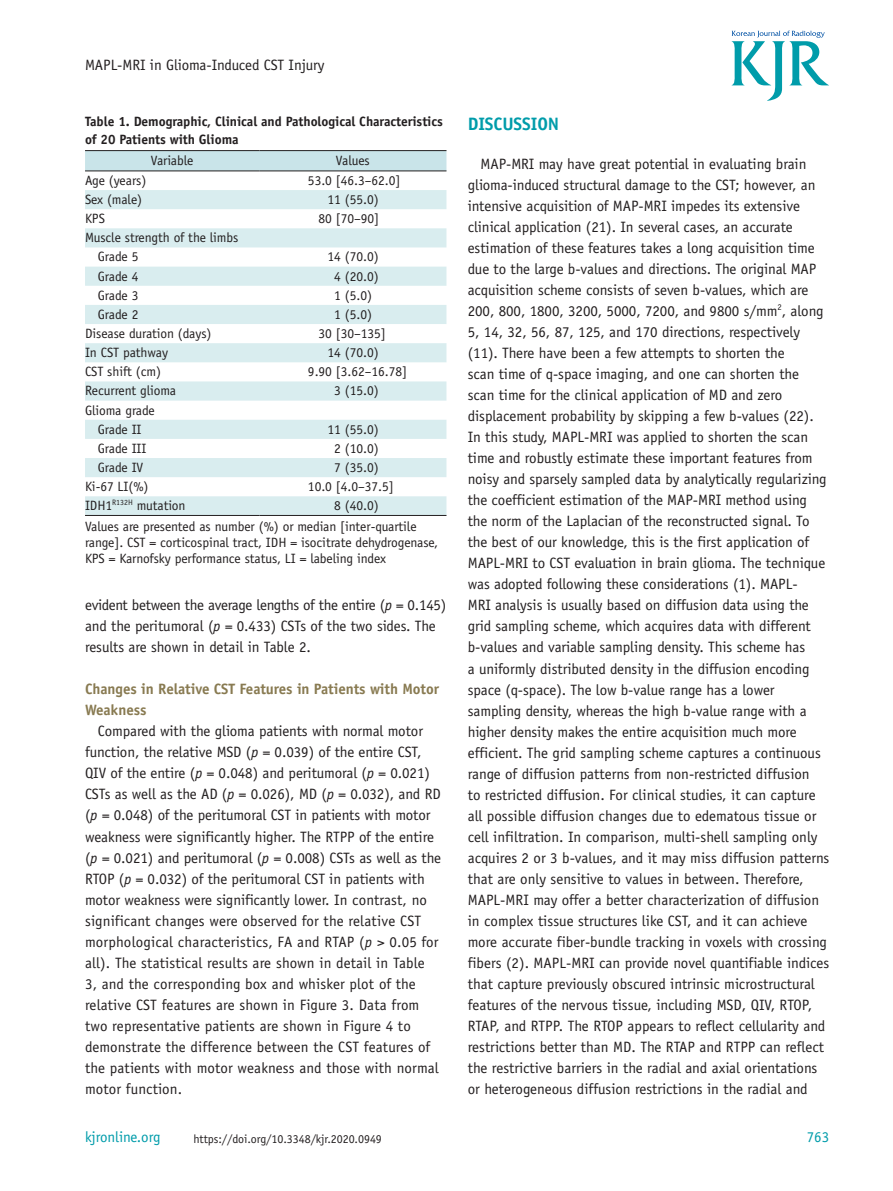
<style>
.page{position:relative;width:893px;height:1191px;background:#fff}
.page>*{position:absolute;margin:0;border:0;box-sizing:border-box;transform-origin:0 0}
.t1{font:700 18px "Officina Sans Std";letter-spacing:-.005em;color:#009caa}
.t2{font:15px/21px "Officina Sans Std";letter-spacing:-.005em;color:#231f20}
.t3{font:700 15px/21px "Officina Sans Std";letter-spacing:-.005em;color:#887a51}
.t4{font:15px "Officina Sans Std";letter-spacing:-.005em;color:#009caa}
.t5{font:13.5px/19.2px "Officina Sans Std";letter-spacing:-.005em;color:#231f20}
.t6{font:700 13.5px/18px "Officina Sans Std";letter-spacing:-.005em;color:#231f20}
.t7{font:12px "Officina Sans Std";letter-spacing:-.005em;color:#231f20}
.s1{font-style:italic}
</style>
<div class="page">
<svg style="left:732px;top:31px;width:97px;height:70px"></svg>
<div style="left:85px;top:151px;width:361px;height:19px;background:#c9e4e9"></div>
<svg style="left:85px;top:190px;width:361px;height:325px;fill:#d9edef"></svg>
<hr style="left:85px;top:515px;width:174px;height:1px;background:#231f20">
<hr style="left:259px;top:515px;width:187px;height:1px;background:#231f20">
<hr style="left:85px;top:150px;width:174px;height:1px;background:#231f20">
<hr style="left:85px;top:170px;width:174px;height:1px;background:#231f20">
<hr style="left:259px;top:150px;width:187px;height:1px;background:#231f20">
<hr style="left:259px;top:170px;width:187px;height:1px;background:#231f20">
<p class="t2" style="left:85px;top:54px;width:241px">MAPL-MRI in Glioma-Induced CST Injury</p>
<p class="t6" style="left:85px;top:112px;width:359px">Table 1. Demographic, Clinical and Pathological Characteristics of 20 Patients with Glioma</p>
<p class="t5" style="left:151px;top:151px;width:44px">Variable</p>
<p class="t5" style="left:336px;top:151px;width:35px">Values</p>
<p class="t5" style="left:85px;top:171px;width:63px">Age (years)</p>
<p class="t5" style="left:308px;top:171px;width:94px">53.0 [46.3–62.0]</p>
<p class="t5" style="left:85px;top:190px;width:59px">Sex (male)</p>
<p class="t5" style="left:328px;top:190px;width:53px">11 (55.0)</p>
<p class="t5" style="left:85px;top:209px;width:21px">KPS</p>
<p class="t5" style="left:319px;top:209px;width:62px">80 [70–90]</p>
<p class="t5" style="left:98px;top:228px;width:142px;text-indent:-13px">Muscle strength of the limbs<br>Grade 5</p>
<p class="t5" style="left:328px;top:247px;width:53px">14 (70.0)</p>
<p class="t5" style="left:98px;top:266px;width:42px">Grade 4</p>
<p class="t5" style="left:334px;top:266px;width:46px">4 (20.0)</p>
<p class="t5" style="left:98px;top:286px;width:42px">Grade 3</p>
<p class="t5" style="left:334px;top:286px;width:39px">1 (5.0)</p>
<p class="t5" style="left:98px;top:305px;width:42px">Grade 2</p>
<p class="t5" style="left:334px;top:305px;width:39px">1 (5.0)</p>
<p class="t5" style="left:85px;top:324px;width:128px">Disease duration (days)</p>
<p class="t5" style="left:319px;top:324px;width:69px">30 [30–135]</p>
<p class="t5" style="left:85px;top:343px;width:85px">In CST pathway</p>
<p class="t5" style="left:328px;top:343px;width:53px">14 (70.0)</p>
<p class="t5" style="left:85px;top:362px;width:78px">CST shift (cm)</p>
<p class="t5" style="left:308px;top:362px;width:101px">9.90 [3.62–16.78]</p>
<p class="t5" style="left:85px;top:381px;width:93px">Recurrent glioma</p>
<p class="t5" style="left:334px;top:381px;width:46px">3 (15.0)</p>
<p class="t5" style="left:85px;top:400px;width:71px;text-align:center">Glioma grade<br>Grade II</p>
<p class="t5" style="left:328px;top:419px;width:53px">11 (55.0)</p>
<p class="t5" style="left:98px;top:439px;width:50px">Grade III</p>
<p class="t5" style="left:334px;top:439px;width:46px">2 (10.0)</p>
<p class="t5" style="left:98px;top:458px;width:47px">Grade IV</p>
<p class="t5" style="left:334px;top:458px;width:46px">7 (35.0)</p>
<p class="t5" style="left:85px;top:477px;width:65px">Ki-67 LI(%)</p>
<p class="t5" style="left:308px;top:477px;width:87px">10.0 [4.0–37.5]</p>
<p class="t5" style="left:85px;top:496px;width:102px">IDH1<sup>R132H</sup> mutation</p>
<p class="t5" style="left:85px;top:495px;width:333px;line-height:20.7px;text-indent:249px">8 (40.0)<br>Values are presented as number (%) or median [inter-quartile</p>
<p class="t5" style="left:85px;top:534px;width:355px;line-height:16.2px">range]. CST = corticospinal tract, IDH = isocitrate dehydrogenase,<br>KPS = Karnofsky performance status, LI = labeling index</p>
<p class="t2" style="left:85px;top:595px;width:363px">evident between the average lengths of the entire (<span class="s1">p</span> = 0.145) and the peritumoral (<span class="s1">p</span> = 0.433) CSTs of the two sides. The results are shown in detail in Table 2.</p>
<p class="t3" style="left:85px;top:678px;width:355px">Changes in Relative CST Features in Patients with Motor<br>Weakness</p>
<p class="t2" style="left:85px;top:721px;width:358px;text-indent:13px">Compared with the glioma patients with normal motor function, the relative MSD (<span class="s1">p</span> = 0.039) of the entire CST, QIV of the entire (<span class="s1">p</span> = 0.048) and peritumoral (<span class="s1">p</span> = 0.021)<br>CSTs as well as the AD (<span class="s1">p</span> = 0.026), MD (<span class="s1">p</span> = 0.032), and RD (<span class="s1">p</span> = 0.048) of the peritumoral CST in patients with motor weakness were significantly higher. The RTPP of the entire (<span class="s1">p</span> = 0.021) and peritumoral (<span class="s1">p</span> = 0.008) CSTs as well as the RTOP (<span class="s1">p</span> = 0.032) of the peritumoral CST in patients with motor weakness were significantly lower. In contrast, no significant changes were observed for the relative CST morphological characteristics, FA and RTAP (<span class="s1">p</span> &gt; 0.05 for all). The statistical results are shown in detail in Table<br>3, and the corresponding box and whisker plot of the relative CST features are shown in Figure 3. Data from two representative patients are shown in Figure 4 to demonstrate the difference between the CST features of the patients with motor weakness and those with normal motor function.</p>
<p class="t4" style="left:85px;top:1128px;width:77px">kjronline.org</p>
<p class="t7" style="left:194px;top:1132px;width:190px">https://doi.org/10.3348/kjr.2020.0949</p>
<p class="t1" style="left:468px;top:112px;width:93px">DISCUSSION</p>
<p class="t2" style="left:468px;top:154px;width:363px;text-indent:13px">MAP-MRI may have great potential in evaluating brain glioma-induced structural damage to the CST; however, an intensive acquisition of MAP-MRI impedes its extensive clinical application (21). In several cases, an accurate estimation of these features takes a long acquisition time due to the large b-values and directions. The original MAP acquisition scheme consists of seven b-values, which are 200, 800, 1800, 3200, 5000, 7200, and 9800 s/mm<sup>2</sup>, along 5, 14, 32, 56, 87, 125, and 170 directions, respectively (11). There have been a few attempts to shorten the<br>scan time of q-space imaging, and one can shorten the<br>scan time for the clinical application of MD and zero displacement probability by skipping a few b-values (22).<br>In this study, MAPL-MRI was applied to shorten the scan time and robustly estimate these important features from noisy and sparsely sampled data by analytically regularizing the coefficient estimation of the MAP-MRI method using the norm of the Laplacian of the reconstructed signal. To the best of our knowledge, this is the first application of MAPL-MRI to CST evaluation in brain glioma. The technique was adopted following these considerations (1). MAPL-<br>MRI analysis is usually based on diffusion data using the grid sampling scheme, which acquires data with different b-values and variable sampling density. This scheme has<br>a uniformly distributed density in the diffusion encoding space (q-space). The low b-value range has a lower sampling density, whereas the high b-value range with a higher density makes the entire acquisition much more efficient. The grid sampling scheme captures a continuous range of diffusion patterns from non-restricted diffusion<br>to restricted diffusion. For clinical studies, it can capture all possible diffusion changes due to edematous tissue or cell infiltration. In comparison, multi-shell sampling only acquires 2 or 3 b-values, and it may miss diffusion patterns that are only sensitive to values in between. Therefore, MAPL-MRI may offer a better characterization of diffusion in complex tissue structures like CST, and it can achieve more accurate fiber-bundle tracking in voxels with crossing fibers (2). MAPL-MRI can provide novel quantifiable indices that capture previously obscured intrinsic microstructural features of the nervous tissue, including MSD, QIV, RTOP, RTAP, and RTPP. The RTOP appears to reflect cellularity and restrictions better than MD. The RTAP and RTPP can reflect the restrictive barriers in the radial and axial orientations or heterogeneous diffusion restrictions in the radial and</p>
<p class="t4" style="left:807px;top:1128px;width:24px">763</p>
</div>
